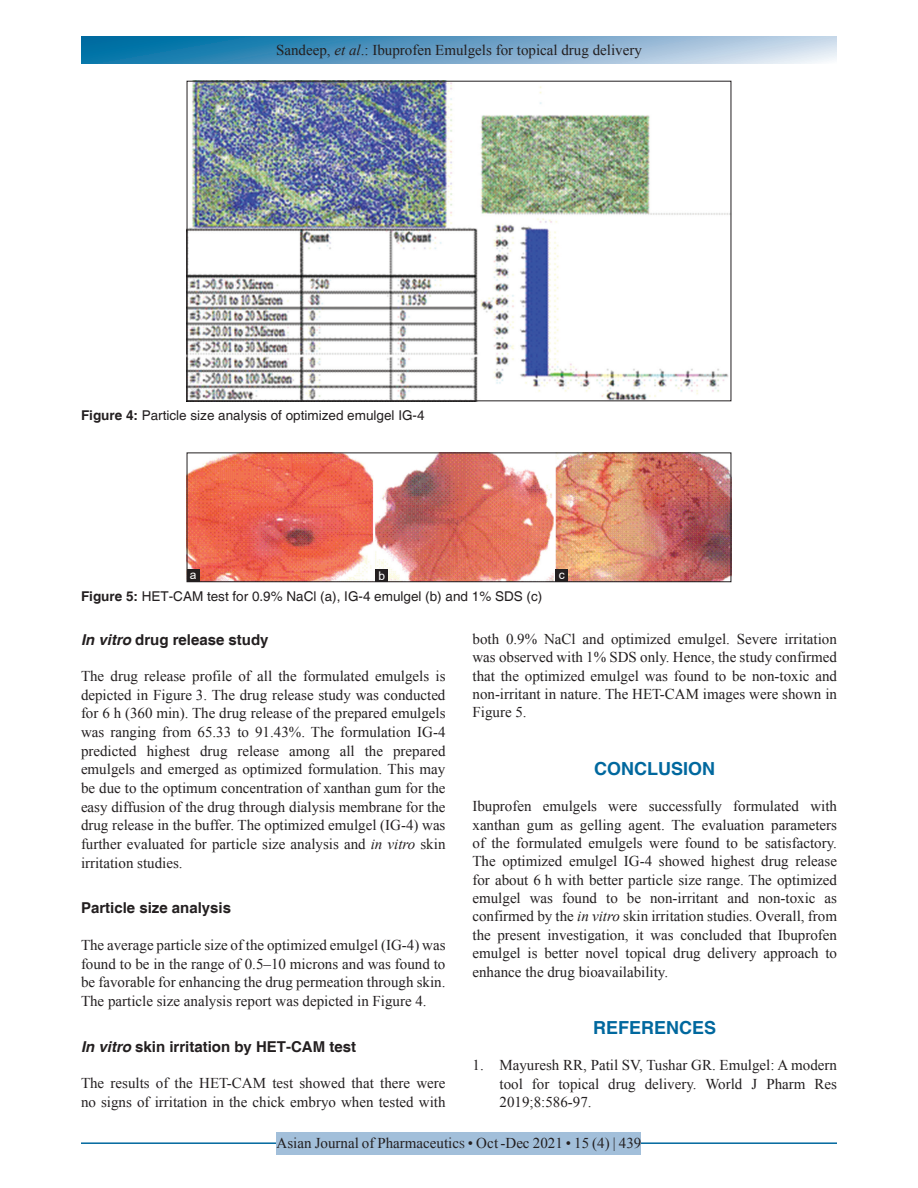
<style>
.page{position:relative;width:918px;height:1188px;background:#fff}
.page>*{position:absolute;margin:0;border:0;box-sizing:border-box;transform-origin:0 0}
.t1{font:700 18px "Helvetica";color:#00689e}
.TX{font:15px/18.6px "Times New Roman";color:#231f20;text-align:justify}
.REF{font:15px/18.3px "Times New Roman";color:#231f20;text-align:justify}
.t2{font:700 15px "Helvetica";color:#231f20}
.FGC{font:13.5px "Helvetica";color:#231f20}
.LABEL{font:12px "Arial";color:#fff}
.s1{font-style:italic}
.s2{font-weight:700}
.s3{font-size:10.5px}
.s4{font-style:inherit}
</style>
<div class="page">
<svg style="left:81px;top:37px;width:756px;height:27px;background:#6ba4c8"></svg>
<hr style="left:81px;top:1142px;width:756px;height:2px;background:#00689e">
<div style="left:277px;top:1132px;width:364px;height:22px;background:#a2bfda"></div>
<img style="left:189px;top:83px;width:540px;height:316px">
<img style="left:189px;top:455px;width:540px;height:125px">
<div style="left:187px;top:453px;width:544px;height:129px;border:1px solid #231f20"></div>
<div style="left:556px;top:569px;width:12px;height:13px;background:#231f20"></div>
<div style="left:375px;top:569px;width:13px;height:13px;background:#231f20"></div>
<div style="left:187px;top:569px;width:13px;height:13px;background:#231f20"></div>
<p class="TX" style="left:276px;top:41px;width:367px">Sandeep, <span class="s1">et al</span>.: Ibuprofen Emulgels for topical drug delivery</p>
<p class="FGC" style="left:81px;top:407px;width:345px"><span class="s2">Figure 4:</span> Particle size analysis of optimized emulgel IG-4</p>
<p class="LABEL" style="left:190px;top:566px;width:8px">a</p>
<p class="LABEL" style="left:379px;top:567px;width:8px">b</p>
<p class="LABEL" style="left:559px;top:566px;width:7px">c</p>
<p class="FGC" style="left:81px;top:588px;width:463px"><span class="s2">Figure 5:</span> HET-CAM test for 0.9% NaCl (a), IG-4 emulgel (b) and 1% SDS (c)</p>
<h2 class="t2" style="left:81px;top:630px;width:189px"><span class="s1">In vitro</span> drug release study</h2>
<p class="TX" style="left:81px;top:667px;width:366px">The drug release profile of all the formulated emulgels is depicted in Figure 3. The drug release study was conducted for 6 h (360 min). The drug release of the prepared emulgels was ranging from 65.33 to 91.43%. The formulation IG-4 predicted highest drug release among all the prepared emulgels and emerged as optimized formulation. This may be due to the optimum concentration of xanthan gum for the easy diffusion of the drug through dialysis membrane for the drug release in the buffer. The optimized emulgel (IG-4) was further evaluated for particle size analysis and <span class="s1">in vitro</span> skin irritation studies.</p>
<h2 class="t2" style="left:81px;top:899px;width:152px">Particle size analysis</h2>
<p class="TX" style="left:81px;top:936px;width:366px">The average particle size of the optimized emulgel (IG-4) was found to be in the range of 0.5–10 microns and was found to be favorable for enhancing the drug permeation through skin.<br>The particle size analysis report was depicted in Figure 4.</p>
<h2 class="t2" style="left:81px;top:1037px;width:277px"><span class="s1">In vitro</span> skin irritation by HET-CAM test</h2>
<p class="TX" style="left:81px;top:1074px;width:366px">The results of the HET-CAM test showed that there were no signs of irritation in the chick embryo when tested with</p>
<p class="TX" style="left:472px;top:630px;width:366px">both 0.9% NaCl and optimized emulgel. Severe irritation was observed with 1% SDS only. Hence, the study confirmed that the optimized emulgel was found to be non-toxic and non-irritant in nature. The HET-CAM images were shown in Figure 5.</p>
<h1 class="t1" style="left:594px;top:758px;width:122px">CONCLUSION</h1>
<p class="TX" style="left:472px;top:797px;width:366px">Ibuprofen emulgels were successfully formulated with xanthan gum as gelling agent. The evaluation parameters of the formulated emulgels were found to be satisfactory.<br>The optimized emulgel IG-4 showed highest drug release for about 6 h with better particle size range. The optimized emulgel was found to be non-irritant and non-toxic as confirmed by the <span class="s1">in vitro</span> skin irritation studies. Overall, from the present investigation, it was concluded that Ibuprofen emulgel is better novel topical drug delivery approach to enhance the drug bioavailability.</p>
<h1 class="t1" style="left:593px;top:1017px;width:125px">REFERENCES</h1>
<p class="REF" style="left:500px;top:1056px;width:339px;text-indent:-27px">1. Mayuresh RR, Patil SV, Tushar GR. Emulgel: A modern tool for topical drug delivery. World J Pharm Res 2019;8:586-97.</p>
<p class="TX" style="left:277px;top:1134px;width:366px">Asian Journal of Pharmaceutic<span class="s3">s</span> <span class="s4">•</span> Oct -Dec <span class="s4">2021 • 15 (4) | 439</span></p>
</div>
